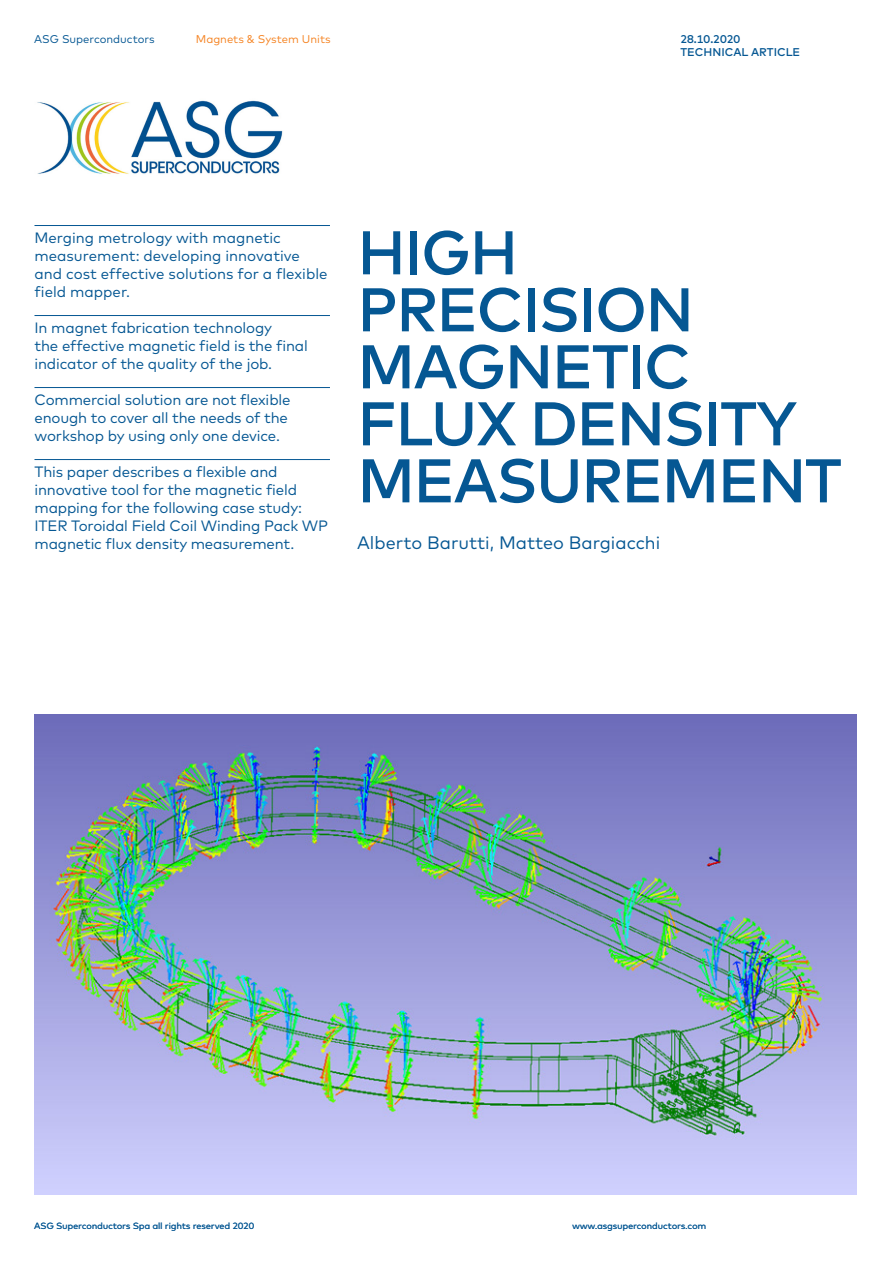
<style>
.page{position:relative;width:893px;height:1263px;background:#fff}
.page>*{position:absolute;margin:0;border:0;box-sizing:border-box;transform-origin:0 0}
.t1{font:500 61.5px/57px "Mark";letter-spacing:-.03em;color:#055793}
.t2{font:18px "Mark";color:#055793}
.t3{font:15px/18px "Mark";letter-spacing:-.01em;color:#055793}
.t4{font:500 11.25px "Mark";color:#055793}
.t5{font:11.25px "Mark";color:#f58220}
.t6{font:11.25px "Mark";color:#055793}
.t7{font:9px "Mark";color:#055793}
</style>
<div class="page">
<hr style="left:34px;top:225px;width:296px;height:1px;background:#055793">
<hr style="left:34px;top:315px;width:296px;height:1px;background:#055793">
<hr style="left:34px;top:387px;width:296px;height:1px;background:#055793">
<hr style="left:34px;top:459px;width:296px;height:1px;background:#055793">
<img style="left:35px;top:715px;width:821px;height:480px">
<img style="left:37px;top:100px;width:246px;height:74px">
<p class="t6" style="left:34px;top:32px;width:122px">ASG Superconductors</p>
<p class="t5" style="left:196px;top:32px;width:136px">Magnets &amp; System Units</p>
<p class="t4" style="left:680px;top:32px;width:61px">28.10.2020</p>
<p class="t4" style="left:680px;top:46px;width:121px">TECHNICAL ARTICLE</p>
<p class="t3" style="left:34px;top:229px;width:294px">Merging metrology with magnetic measurement: developing innovative and cost effective solutions for a flexible field mapper.</p>
<p class="t3" style="left:34px;top:319px;width:275px">In magnet fabrication technology<br>the effective magnetic field is the final indicator of the quality of the job.</p>
<p class="t3" style="left:34px;top:391px;width:258px">Commercial solution are not flexible enough to cover all the needs of the workshop by using only one device.</p>
<p class="t3" style="left:34px;top:463px;width:295px">This paper describes a flexible and innovative tool for the magnetic field mapping for the following case study:<br>ITER Toroidal Field Coil Winding Pack WP magnetic flux density measurement.</p>
<p class="t1" style="left:357px;top:225px;width:486px">HIGH<br>PRECISION<br>MAGNETIC<br>FLUX DENSITY<br>MEASUREMENT</p>
<p class="t2" style="left:357px;top:532px;width:305px">Alberto Barutti, Matteo Bargiacchi</p>
<p class="t7" style="left:34px;top:1221px;width:222px">ASG Superconductors Spa all rights reserved 2020</p>
<p class="t7" style="left:572px;top:1221px;width:135px">www.asgsuperconductors.com</p>
</div>
